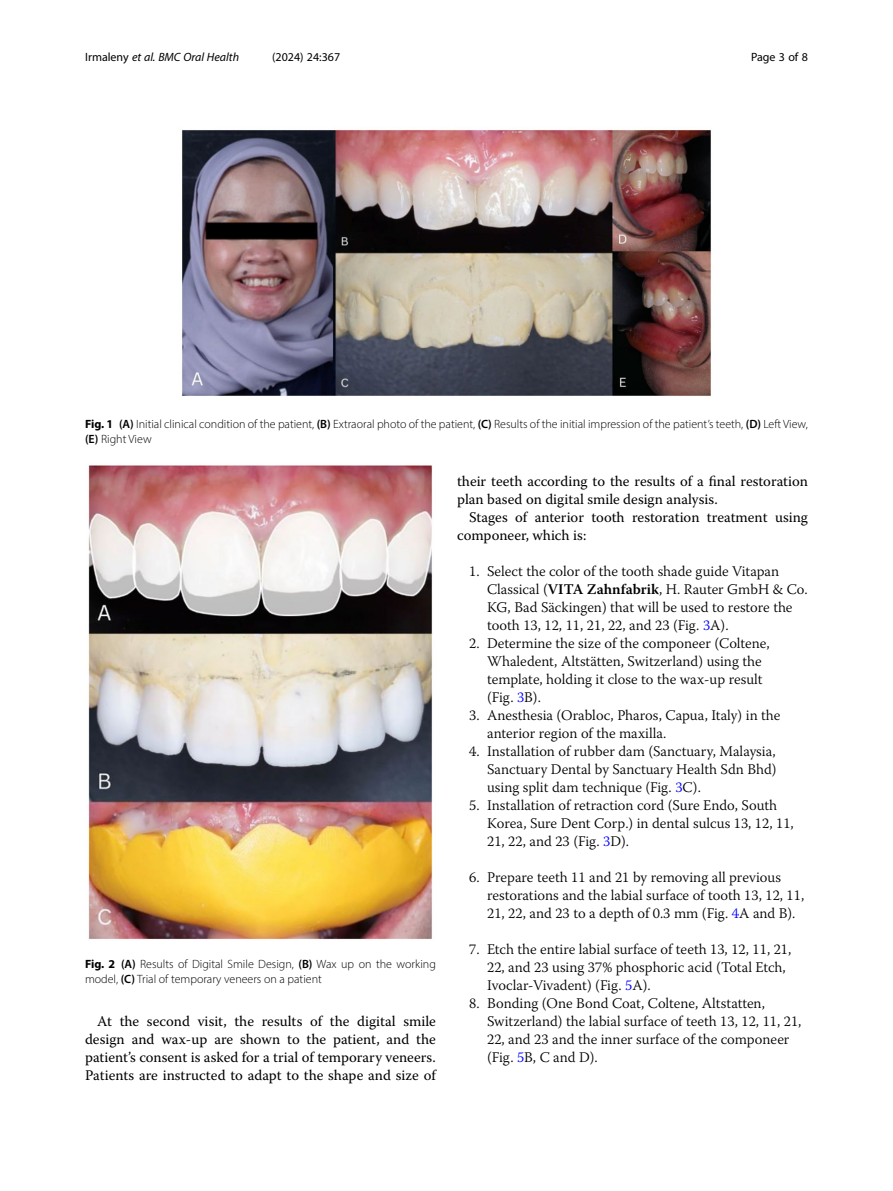
<style>
.page{position:relative;width:893px;height:1191px;background:#fff}
.page>*{position:absolute;margin:0;border:0;box-sizing:border-box;transform-origin:0 0}
.Ordered_L1{font:300 14.7px/18px "Warnock Pro";color:#000}
.Body_Text_Indent{font:14.7px/18px "Warnock Pro";color:#000}
.Figure_Caption{font:300 12px/15px "Myriad Pro";color:#000}
.t1{font:italic 12px "Myriad Pro";color:#000}
.t2{font:12px "Myriad Pro";color:#000}
.s1{font-style:normal}
.s2{font-weight:700}
.s3{font-weight:600}
.s4{color:#00f}
</style>
<div class="page">
<img style="left:88px;top:465px;width:345px;height:475px">
<img style="left:182px;top:129px;width:529px;height:267px">
<p class="t1" style="left:85px;top:50px;width:156px"><span class="s1">Irmaleny</span> et al. BMC Oral Health</p>
<p class="t2" style="left:272px;top:50px;width:70px">(2024) 24:367</p>
<p class="t2" style="left:751px;top:50px;width:58px">Page 3 of 8</p>
<p class="Figure_Caption" style="left:85px;top:416px;width:724px"><span class="s2">Fig. 1</span> <span class="s3">(A)</span> Initial clinical condition of the patient, <span class="s3">(B)</span> Extraoral photo of the patient, <span class="s3">(C)</span> Results of the initial impression of the patient’s teeth, <span class="s3">(D)</span> Left View, <span class="s3">(E)</span> Right View</p>
<p class="Figure_Caption" style="left:85px;top:956px;width:352px"><span class="s2">Fig. 2</span> <span class="s3">(A)</span> Results of Digital Smile Design, <span class="s3">(B)</span> Wax up on the working model, <span class="s3">(C)</span> Trial of temporary veneers on a patient</p>
<p class="Body_Text_Indent" style="left:85px;top:1012px;width:352px;text-align:justify;text-indent:12px">At the second visit, the results of the digital smile design and wax-up are shown to the patient, and the patient’s consent is asked for a trial of temporary veneers.<br>Patients are instructed to adapt to the shape and size of</p>
<p class="Body_Text_Indent" style="left:457px;top:472px;width:352px">their teeth according to the results of a final restoration plan based on digital smile design analysis.</p>
<p class="Body_Text_Indent" style="left:457px;top:508px;width:352px;text-indent:12px">Stages of anterior tooth restoration treatment using componeer, which is:</p>
<p class="Ordered_L1" style="left:487px;top:562px;width:322px;text-indent:-18px">1. Select the color of the tooth shade guide Vitapan Classical (<span class="s3">VITA Zahnfabrik</span>, H. Rauter GmbH &amp; Co.<br>KG, Bad Säckingen) that will be used to restore the tooth 13, 12, 11, 21, 22, and 23 (Fig. <span class="s4">3</span>A).</p>
<p class="Ordered_L1" style="left:487px;top:634px;width:284px;text-indent:-18px">2. Determine the size of the componeer (Coltene, Whaledent, Altstätten, Switzerland) using the template, holding it close to the wax-up result (Fig. <span class="s4">3</span>B).</p>
<p class="Ordered_L1" style="left:487px;top:706px;width:295px;text-indent:-18px">3. Anesthesia (Orabloc, Pharos, Capua, Italy) in the anterior region of the maxilla.</p>
<p class="Ordered_L1" style="left:487px;top:742px;width:291px;text-align:justify;text-indent:-18px">4. Installation of rubber dam (Sanctuary, Malaysia, Sanctuary Dental by Sanctuary Health Sdn Bhd) using split dam technique (Fig. <span class="s4">3</span>C).</p>
<p class="Ordered_L1" style="left:487px;top:796px;width:308px;text-indent:-18px">5. Installation of retraction cord (Sure Endo, South<br>Korea, Sure Dent Corp.) in dental sulcus 13, 12, 11,<br>21, 22, and 23 (Fig. <span class="s4">3</span>D).</p>
<p class="Ordered_L1" style="left:487px;top:868px;width:319px;text-indent:-18px">6. Prepare teeth 11 and 21 by removing all previous restorations and the labial surface of tooth 13, 12, 11,<br>21, 22, and 23 to a depth of 0.3 mm (Fig. <span class="s4">4</span>A and B).</p>
<p class="Ordered_L1" style="left:487px;top:940px;width:306px;text-indent:-18px">7. Etch the entire labial surface of teeth 13, 12, 11, 21,<br>22, and 23 using 37% phosphoric acid (Total Etch,<br>Ivoclar-Vivadent) (Fig. <span class="s4">5</span>A).</p>
<p class="Ordered_L1" style="left:487px;top:994px;width:316px;text-indent:-18px">8. Bonding (One Bond Coat, Coltene, Altstatten, Switzerland) the labial surface of teeth 13, 12, 11, 21, 22, and 23 and the inner surface of the componeer (Fig. <span class="s4">5</span>B, C and D).</p>
</div>
